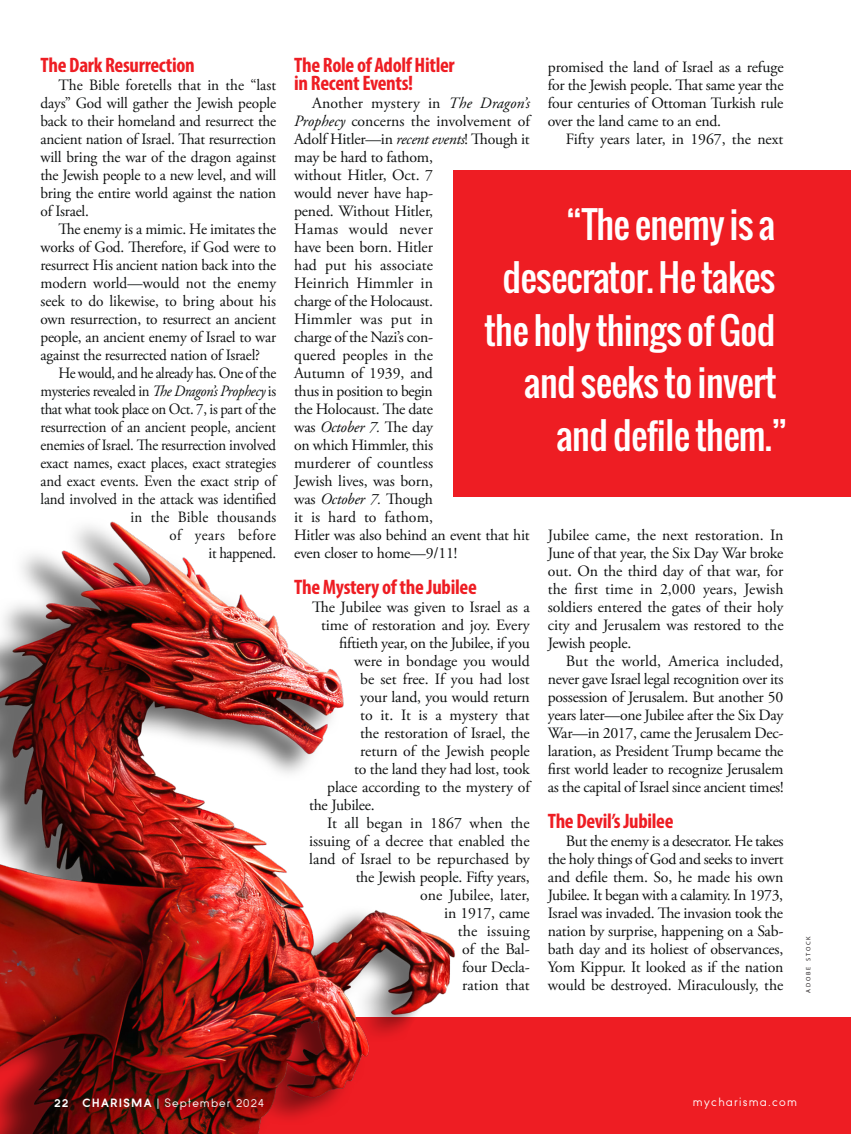
<style>
.page{position:relative;width:851px;height:1134px;background:#fff}
.page>*{position:absolute;margin:0;border:0;box-sizing:border-box;transform-origin:0 0}
.BODY_TEXT{font:36.45px "Oswald";letter-spacing:-.015em;color:#fff}
.FEATURES-BODY_HEAD{font:700 condensed 21px/18px "Myriad Pro";letter-spacing:-.015em;color:#ee1d23}
.BODY_TEXT-2{font:15.75px/18px "Adobe Garamond Pro";letter-spacing:-.01em;color:#0f1111;text-align:justify}
.BODY_TEXT-3{font:15.75px/18px "Adobe Garamond Pro";letter-spacing:-.01em;color:#0f1111;text-align:right;scale:.94 1}
.FOLIO-page_number{font:12px "Sofia";letter-spacing:.1em;color:#fff}
.FOLIO-website{font:12px "Sofia";letter-spacing:.1em;color:#fff}
.PHOTO-credit{font:6.3px "Myriad Pro";letter-spacing:.3em;color:#231f20}
.s1{font-style:italic}
.s2{font-weight:700}
</style>
<div class="page">
<img style="left:0;top:521px;width:850px;height:613px">
<div style="left:453px;top:170px;width:397px;height:327px;background:#ee1d23"></div>
<p class="FEATURES-BODY_HEAD" style="left:40px;top:56px;width:156px">The Dark Resurrection</p>
<p class="BODY_TEXT-2" style="left:40px;top:77px;width:237px;text-indent:18px">The Bible foretells that in the “last days” God will gather the Jewish people back to their homeland and resurrect the ancient nation of Israel. That resurrection will bring the war of the dragon against the Jewish people to a new level, and will bring the entire world against the nation of Israel.</p>
<p class="BODY_TEXT-2" style="left:40px;top:221px;width:237px;text-indent:18px">The enemy is a mimic. He imitates the works of God. Therefore, if God were to resurrect His ancient nation back into the modern world—would not the enemy seek to do likewise, to bring about his own resurrection, to resurrect an ancient people, an ancient enemy of Israel to war against the resurrected nation of Israel?</p>
<p class="BODY_TEXT-3" style="left:40px;top:365px;width:252px">He would, and he already has. One of the mysteries revealed in <span class="s1">The Dragon’s Prophecy</span> is that what took place on Oct. 7, is part of the resurrection of an ancient people, ancient enemies of Israel. The resurrection involved exact names, exact places, exact strategies and exact events. Even the exact strip of land involved in the attack was identified in the Bible thousands<br>of years before<br>it happened.</p>
<p class="FEATURES-BODY_HEAD" style="left:294px;top:56px;width:162px">The Role of Adolf Hitler in Recent Events!</p>
<p class="BODY_TEXT-2" style="left:294px;top:95px;width:237px;text-align:left;text-indent:18px">Another mystery in <span class="s1">The Dragon’s<br>Prophecy</span> concerns the involvement of<br>Adolf Hitler—in <span class="s1">recent events</span>! Though it may be hard to fathom,<br>without Hitler, Oct. 7<br>would never have hap-<br>pened. Without Hitler,<br>Hamas would never<br>have been born. Hitler<br>had put his associate<br>Heinrich Himmler in<br>charge of the Holocaust.<br>Himmler was put in<br>charge of the Nazi’s con-<br>quered peoples in the<br>Autumn of 1939, and<br>thus in position to begin<br>the Holocaust. The date<br>was <span class="s1">October 7.</span> The day<br>on which Himmler, this<br>murderer of countless<br>Jewish lives, was born,<br>was <span class="s1">October 7.</span> Though<br>it is hard to fathom,<br>Hitler was also behind an event that hit even closer to home—9/11!</p>
<p class="FEATURES-BODY_HEAD" style="left:294px;top:578px;width:184px">The Mystery of the Jubilee</p>
<p class="BODY_TEXT-2" style="left:312px;top:599px;width:219px">The Jubilee was given to Israel as a</p>
<p class="BODY_TEXT-2" style="left:321px;top:617px;width:210px">time of restoration and joy. Every</p>
<p class="BODY_TEXT-2" style="left:339px;top:635px;width:192px">fiftieth year, on the Jubilee, if you</p>
<p class="BODY_TEXT-2" style="left:354px;top:653px;width:177px">were in bondage you would</p>
<p class="BODY_TEXT-2" style="left:360px;top:671px;width:171px">be set free. If you had lost</p>
<p class="BODY_TEXT-2" style="left:360px;top:689px;width:171px">your land, you would return</p>
<p class="BODY_TEXT-2" style="left:360px;top:707px;width:171px">to it. It is a mystery that</p>
<p class="BODY_TEXT-2" style="left:360px;top:725px;width:171px">the restoration of Israel, the</p>
<p class="BODY_TEXT-2" style="left:360px;top:743px;width:171px">return of the Jewish people</p>
<p class="BODY_TEXT-2" style="left:354px;top:761px;width:177px">to the land they had lost, took</p>
<p class="BODY_TEXT-2" style="left:327px;top:779px;width:204px">place according to the mystery of</p>
<p class="BODY_TEXT-2" style="left:309px;top:797px;width:67px">the Jubilee.</p>
<p class="BODY_TEXT-2" style="left:309px;top:815px;width:222px;text-align:right">It all began in 1867 when the issuing of a decree that enabled the land of Israel to be repurchased by the Jewish people. Fifty years,<br>one Jubilee, later,<br>in 1917, came<br>the issuing<br>of the Bal-<br>four Decla-<br>ration that</p>
<p class="BODY_TEXT-2" style="left:548px;top:59px;width:237px">promised the land of Israel as a refuge for the Jewish people. That same year the four centuries of Ottoman Turkish rule over the land came to an end.</p>
<p class="BODY_TEXT-2" style="left:566px;top:131px;width:219px">Fifty years later, in 1967, the next</p>
<p class="BODY_TEXT" style="left:566px;top:197px;width:210px">“The enemy is a</p>
<p class="BODY_TEXT" style="left:502px;top:250px;width:274px">desecrator. He takes</p>
<p class="BODY_TEXT" style="left:484px;top:302px;width:293px">the holy things of God</p>
<p class="BODY_TEXT" style="left:524px;top:355px;width:254px">and seeks to invert</p>
<p class="BODY_TEXT" style="left:556px;top:408px;width:232px">and defile them.”</p>
<p class="BODY_TEXT-2" style="left:548px;top:527px;width:237px">Jubilee came, the next restoration. In June of that year, the Six Day War broke out. On the third day of that war, for the first time in 2,000 years, Jewish soldiers entered the gates of their holy city and Jerusalem was restored to the Jewish people.</p>
<p class="BODY_TEXT-2" style="left:548px;top:653px;width:237px;text-indent:18px">But the world, America included, never gave Israel legal recognition over its possession of Jerusalem. But another 50 years later—one Jubilee after the Six Day War—in 2017, came the Jerusalem Dec&shy;laration, as President Trump became the first world leader to recognize Jerusalem as the capital of Israel since ancient times!</p>
<p class="FEATURES-BODY_HEAD" style="left:548px;top:812px;width:127px">The Devil’s Jubilee</p>
<p class="BODY_TEXT-2" style="left:548px;top:833px;width:237px;text-indent:18px">But the enemy is a desecrator. He takes the holy things of God and seeks to invert and defile them. So, he made his own Jubilee. It began with a calamity. In 1973, Israel was invaded. The invasion took the nation by surprise, happening on a Sab&shy;bath day and its holiest of observances, Yom Kippur. It looked as if the nation would be destroyed. Miraculously, the</p>
<p class="PHOTO-credit" style="left:804px;top:993px;width:58px;rotate:-90deg">ADOBE STOCK</p>
<p class="FOLIO-page_number" style="left:54px;top:1096px;width:212px"><span class="s2">22 CHARISMA</span> | September 2024</p>
<p class="FOLIO-website" style="left:692px;top:1095px;width:106px">mycharisma.com</p>
</div>
